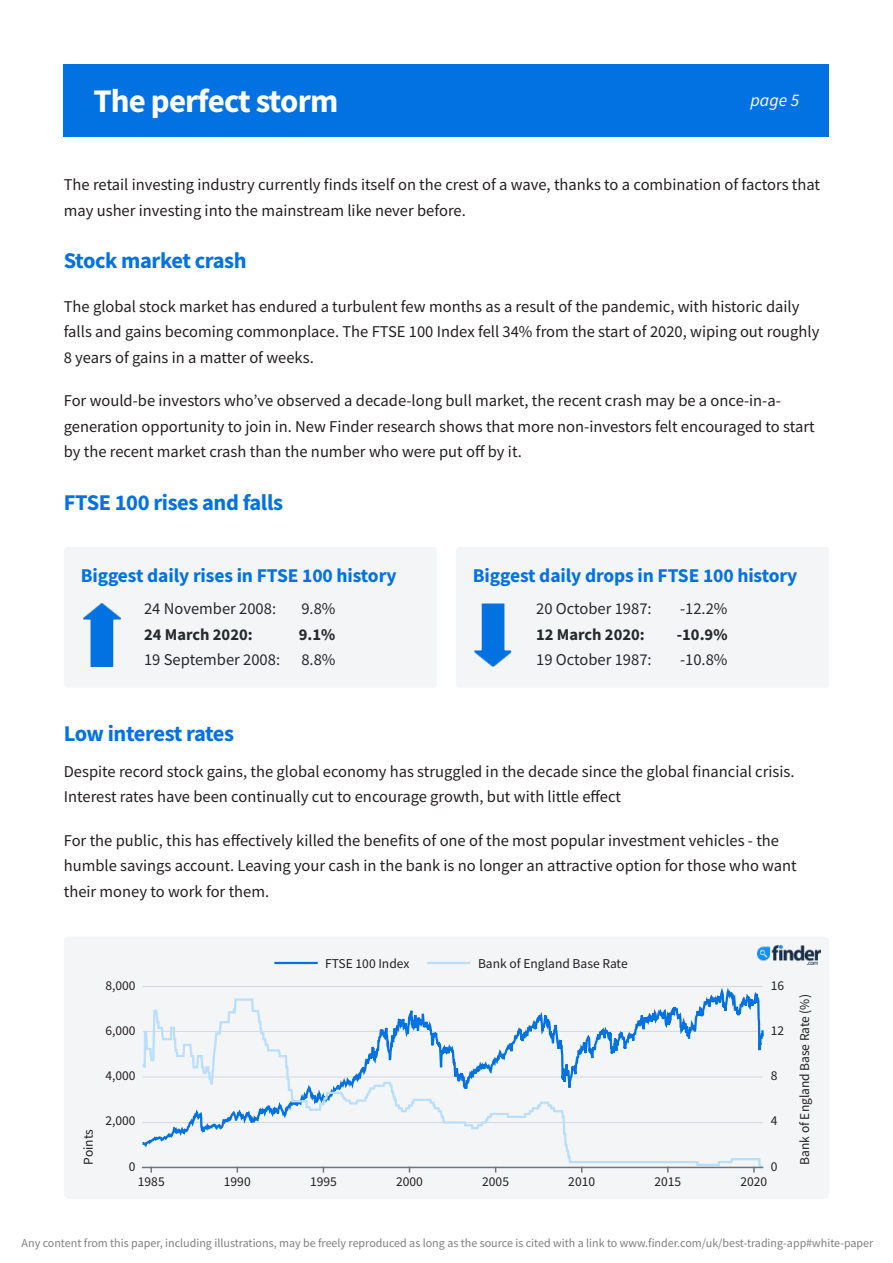
<style>
.page{position:relative;width:893px;height:1263px;background:#fff}
.page>*{position:absolute;margin:0;border:0;box-sizing:border-box;transform-origin:0 0}
.t1{font:700 33px "Source Sans Pro";letter-spacing:-.025em;color:#fff}
.t2{font:700 22.5px "Source Sans Pro";letter-spacing:-.02em;color:#0271e1}
.t3{font:700 19.5px "Source Sans Pro";letter-spacing:-.005em;color:#0271e1}
.t4{font:italic 17.7px "Source Sans Pro";color:#fff}
.t5{font:16.5px/25.5px "Source Sans Pro";color:#231f20}
.t6{font:16.5px "Source Sans Pro";color:#242a2f}
.t7{font:700 16.5px "Source Sans Pro";color:#242a2f}
.t8{font:13.5px "Source Sans Pro";color:#231f20}
.t9{font:12px "Source Sans Pro";color:#808080}
</style>
<div class="page">
<div style="left:64px;top:64px;width:765px;height:72px;background:#0271e1"></div>
<div style="left:64px;top:547px;width:373px;height:141px;background:#f4f5f6;border-radius:3px"></div>
<img style="left:83px;top:603px;width:37px;height:64px">
<div style="left:456px;top:547px;width:373px;height:141px;background:#f4f5f6;border-radius:3px"></div>
<img style="left:474px;top:603px;width:37px;height:64px">
<div style="left:64px;top:936px;width:765px;height:263px;background:#f4f5f6;border-radius:6px"></div>
<svg style="left:142px;top:986px;width:621px;height:11px"></svg>
<svg style="left:141px;top:997px;width:623px;height:172px"></svg>
<hr style="left:274px;top:962px;width:44px;height:2px;background:#0271e1">
<hr style="left:427px;top:962px;width:43px;height:2px;background:#b9defe">
<hr style="left:143px;top:1167px;width:620px;height:1px;background:#6c7881">
<img style="left:757px;top:945px;width:63px;height:19px">
<h1 class="t1" style="left:93px;top:87px;width:246px">The perfect storm</h1>
<p class="t4" style="left:750px;top:93px;width:50px">page 5</p>
<p class="t5" style="left:64px;top:173px;width:758px">The retail investing industry currently finds itself on the crest of a wave, thanks to a combination of factors that may usher investing into the mainstream like never before.</p>
<h2 class="t2" style="left:64px;top:251px;width:184px">Stock market crash</h2>
<p class="t5" style="left:64px;top:295px;width:757px">The global stock market has endured a turbulent few months as a result of the pandemic, with historic daily falls and gains becoming commonplace. The FTSE 100 Index fell 34% from the start of 2020, wiping out roughly<br>8 years of gains in a matter of weeks.</p>
<p class="t5" style="left:64px;top:389px;width:752px">For would-be investors who’ve observed a decade-long bull market, the recent crash may be a once-in-a&shy;generation opportunity to join in. New Finder research shows that more non-investors felt encouraged to start by the recent market crash than the number who were put off by it.</p>
<h2 class="t2" style="left:64px;top:493px;width:221px">FTSE 100 rises and falls</h2>
<p class="t3" style="left:81px;top:567px;width:317px">Biggest daily rises in FTSE 100 history</p>
<p class="t6" style="left:144px;top:602px;width:134px">24 November 2008:</p>
<p class="t6" style="left:301px;top:602px;width:36px">9.8%</p>
<p class="t7" style="left:144px;top:628px;width:110px">24 March 2020:</p>
<p class="t7" style="left:299px;top:628px;width:38px">9.1%</p>
<p class="t6" style="left:144px;top:653px;width:138px">19 September 2008:</p>
<p class="t6" style="left:301px;top:653px;width:36px">8.8%</p>
<p class="t3" style="left:473px;top:567px;width:326px">Biggest daily drops in FTSE 100 history</p>
<p class="t6" style="left:536px;top:602px;width:117px">20 October 1987:</p>
<p class="t6" style="left:680px;top:602px;width:49px">-12.2%</p>
<p class="t7" style="left:536px;top:628px;width:110px">12 March 2020:</p>
<p class="t7" style="left:677px;top:628px;width:52px">-10.9%</p>
<p class="t6" style="left:536px;top:653px;width:117px">19 October 1987:</p>
<p class="t6" style="left:680px;top:653px;width:49px">-10.8%</p>
<h2 class="t2" style="left:64px;top:724px;width:172px">Low interest rates</h2>
<p class="t5" style="left:64px;top:760px;width:732px">Despite record stock gains, the global economy has struggled in the decade since the global financial crisis.<br>Interest rates have been continually cut to encourage growth, but with little effect</p>
<p class="t5" style="left:64px;top:829px;width:735px">For the public, this has effectively killed the benefits of one of the most popular investment vehicles - the humble savings account. Leaving your cash in the bank is no longer an attractive option for those who want their money to work for them.</p>
<p class="t8" style="left:105px;top:979px;width:32px">8,000</p>
<p class="t8" style="left:325px;top:957px;width:86px">FTSE 100 Index</p>
<p class="t8" style="left:478px;top:957px;width:151px">Bank of England Base Rate</p>
<p class="t8" style="left:771px;top:979px;width:15px">16</p>
<p class="t8" style="left:105px;top:1025px;width:32px">6,000</p>
<p class="t8" style="left:771px;top:1025px;width:15px">12</p>
<p class="t8" style="left:105px;top:1070px;width:32px">4,000</p>
<p class="t8" style="left:771px;top:1070px;width:8px">8</p>
<p class="t8" style="left:83px;top:1164px;width:37px;rotate:-90deg">Points</p>
<p class="t8" style="left:105px;top:1115px;width:32px">2,000</p>
<p class="t8" style="left:771px;top:1115px;width:8px">4</p>
<p class="t8" style="left:129px;top:1160px;width:8px">0</p>
<p class="t8" style="left:771px;top:1160px;width:8px">0</p>
<p class="t8" style="left:138px;top:1176px;width:28px">1985</p>
<p class="t8" style="left:224px;top:1176px;width:28px">1990</p>
<p class="t8" style="left:310px;top:1176px;width:28px">1995</p>
<p class="t8" style="left:396px;top:1176px;width:28px">2000</p>
<p class="t8" style="left:482px;top:1176px;width:28px">2005</p>
<p class="t8" style="left:568px;top:1176px;width:28px">2010</p>
<p class="t8" style="left:654px;top:1176px;width:28px">2015</p>
<p class="t8" style="left:740px;top:1176px;width:28px">2020</p>
<p class="t8" style="left:799px;top:1164px;width:172px;rotate:-90deg">Bank of England Base Rate (%)</p>
<p class="t9" style="left:22px;top:1238px;width:853px">Any content from this paper, including illustrations, may be freely reproduced as long as the source is cited with a link to www.finder.com/uk/best-trading-app#white-paper</p>
</div>
